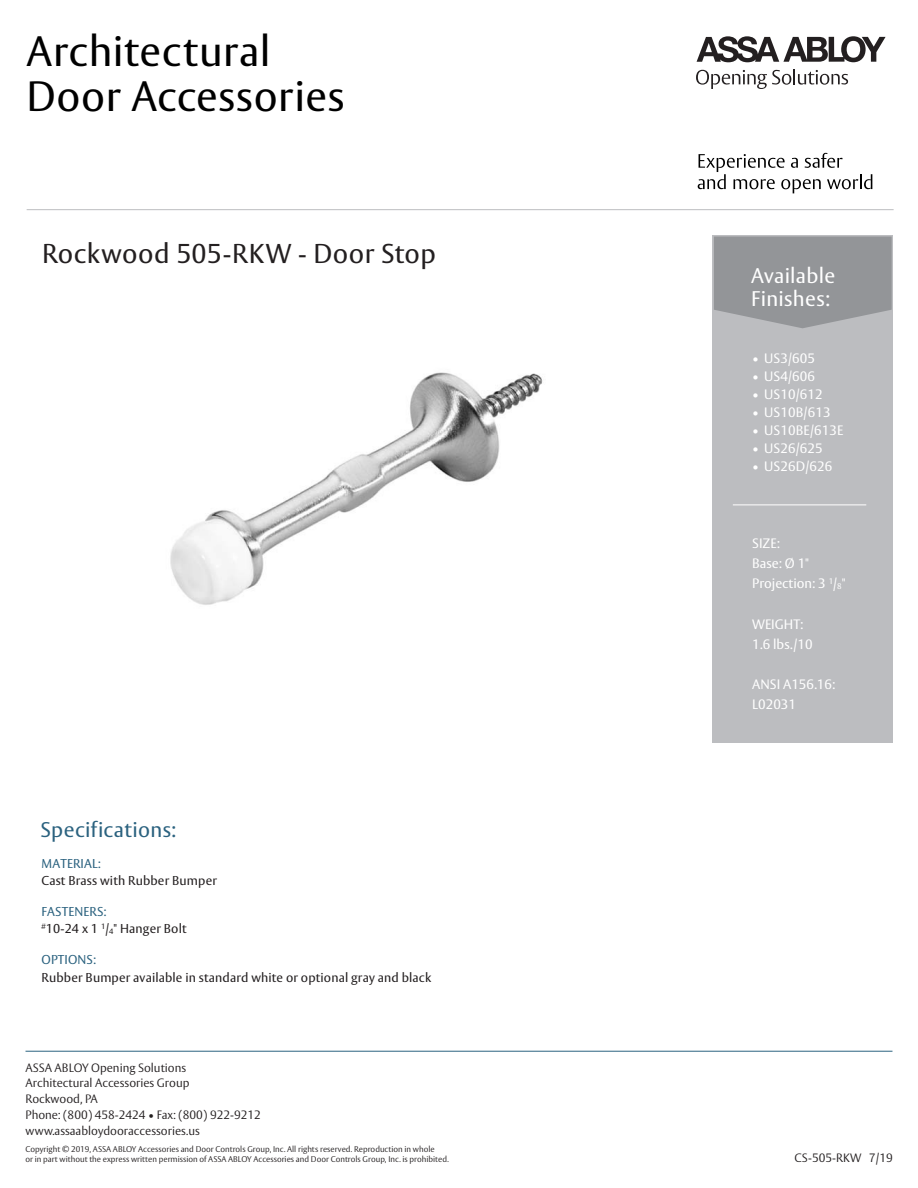
<style>
.page{position:relative;width:918px;height:1188px;background:#fff}
.page>*{position:absolute;margin:0;border:0;box-sizing:border-box;transform-origin:0 0}
.t1{font:42px/45.8px "ASSA Vesta";letter-spacing:.015em;color:#000}
.t2{font:27px "ASSA Vesta";letter-spacing:.015em;color:#231f20}
.t3{font:21px/22.5px "ASSA Vesta";letter-spacing:.015em;color:#fff}
.t4{font:21px "ASSA Vesta";letter-spacing:.015em;color:#2b627f}
.t5{font:13.5px/20.1px "ASSA Vesta";letter-spacing:.01em;color:#fff}
.t6{font:12.75px/17.5px "ASSA Vesta";letter-spacing:.01em;color:#231f20}
.t7{font:12.75px "ASSA Vesta";letter-spacing:.01em;color:#2b627f}
.t8{font:300 12px/15.8px "ASSA Vesta";color:#231f20}
.t9{font:300 8.25px/9.8px "ASSA Vesta";color:#231f20}
.s1{color:#2b627f}
.s2{font-size:7.65px}
.s3{font-size:8.1px}
</style>
<div class="page">
<div style="left:713px;top:235px;width:180px;height:508px;background:#bcbdc0"></div>
<svg style="left:714px;top:237px;width:178px;height:91px;background:#97989b"></svg>
<hr style="left:26px;top:1051px;width:866px;height:1px;background:#2b627f">
<hr style="left:733px;top:505px;width:133px;height:1px;background:#fff">
<img style="left:170px;top:372px;width:373px;height:233px">
<hr style="left:27px;top:209px;width:867px;height:1px;background:#bcbdc0">
<svg style="left:697px;top:36px;width:189px;height:26px"></svg>
<svg style="left:696px;top:69px;width:152px;height:20px"></svg>
<svg style="left:698px;top:153px;width:174px;height:40px"></svg>
<h1 class="t1" style="left:27px;top:30px;width:319px">Architectural<br>Door Accessories</h1>
<h2 class="t2" style="left:42px;top:237px;width:396px">Rockwood 505-RKW - Door Stop</h2>
<h3 class="t4" style="left:41px;top:817px;width:137px">Specifications:</h3>
<h3 class="t7" style="left:42px;top:856px;width:61px">MATERIAL:</h3>
<h3 class="t6" style="left:42px;top:873px;width:177px">Cast Brass with Rubber Bumper</h3>
<h3 class="t6" style="left:42px;top:903px;width:147px"><span class="s1">FASTENERS:<br></span><sup>#</sup>10-24 x 1 <sup>1</sup>/<span class="s2">4</span>" Hanger Bolt</h3>
<h3 class="t7" style="left:42px;top:952px;width:56px">OPTIONS:</h3>
<h3 class="t6" style="left:42px;top:969px;width:391px">Rubber Bumper available in standard white or optional gray and black</h3>
<h3 class="t8" style="left:26px;top:1060px;width:237px">ASSA ABLOY Opening Solutions<br>Architectural Accessories Group<br>Rockwood, PA<br>Phone: (800) 458-2424 • Fax: (800) 922-9212 www.assaabloydooraccessories.us</h3>
<p class="t9" style="left:26px;top:1144px;width:425px">Copyright © 2019, ASSA ABLOY Accessories and Door Controls Group, Inc. All rights reserved. Reproduction in whole<br>or in part without the express written permission of ASSA ABLOY Accessories and Door Controls Group, Inc. is prohibited.</p>
<h3 class="t3" style="left:751px;top:265px;width:86px">Available<br>Finishes:</h3>
<h3 class="t5" style="left:752px;top:349px;width:64px">• US3/605</h3>
<h3 class="t5" style="left:752px;top:367px;width:64px">• US4/606</h3>
<h3 class="t5" style="left:752px;top:385px;width:72px">• US10/612</h3>
<h3 class="t5" style="left:752px;top:403px;width:80px">• US10B/613</h3>
<h3 class="t5" style="left:752px;top:421px;width:93px">• US10BE/613E</h3>
<h3 class="t5" style="left:752px;top:439px;width:72px">• US26/625</h3>
<h3 class="t5" style="left:752px;top:457px;width:82px">• US26D/626</h3>
<h3 class="t5" style="left:752px;top:534px;width:95px">SIZE:<br>Base: Ø 1"<br>Projection: 3 <sup>1</sup>/<span class="s3">8</span>"</h3>
<h3 class="t5" style="left:752px;top:615px;width:62px">WEIGHT:<br>1.6 lbs./10</h3>
<h3 class="t5" style="left:752px;top:675px;width:84px">ANSI A156.16:<br>L02031</h3>
<h3 class="t8" style="left:795px;top:1151px;width:100px">CS-505-RKW 7/19</h3>
</div>
